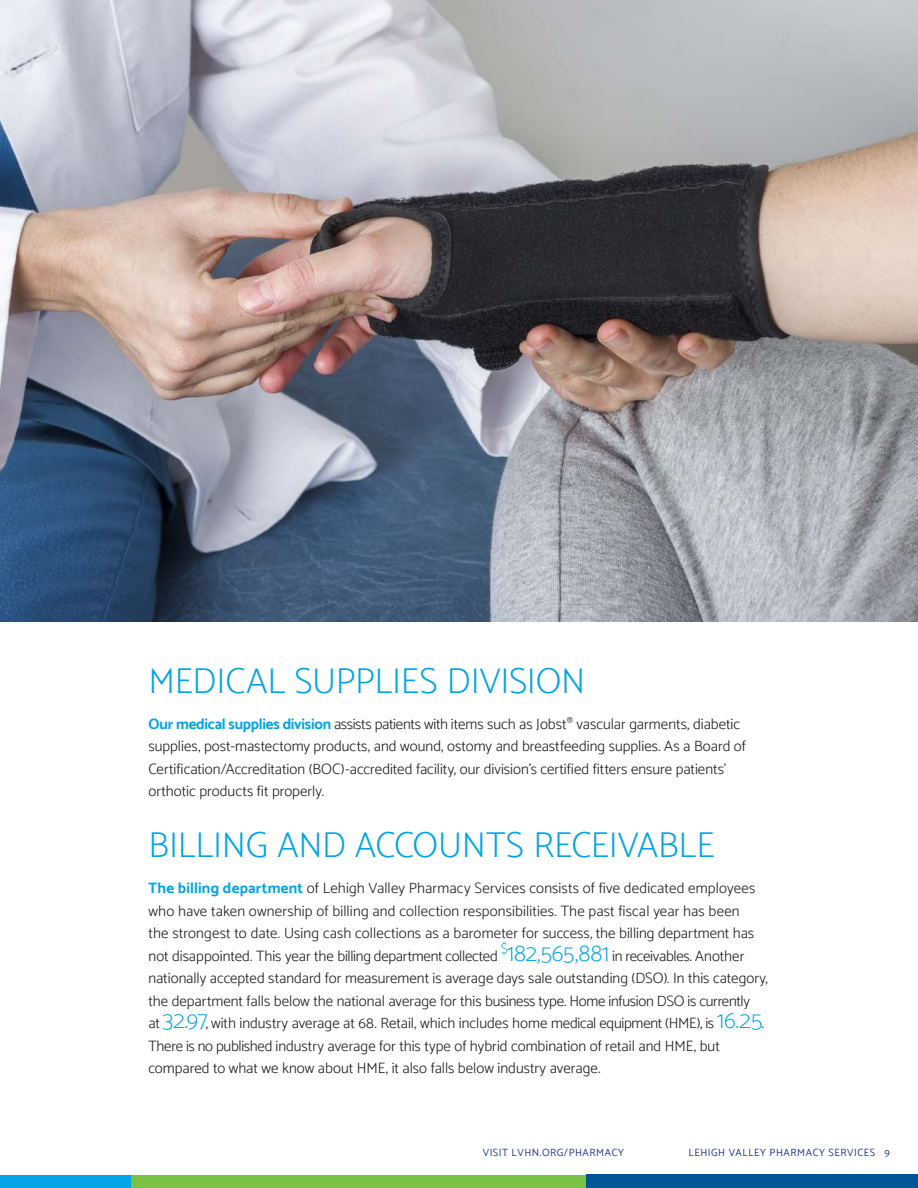
<style>
.page{position:relative;width:918px;height:1188px;background:#fff}
.page>*{position:absolute;margin:0;border:0;box-sizing:border-box;transform-origin:0 0}
.AR_Headline{font:200 36px "Catamaran";letter-spacing:-.005em;color:#00a3e5}
.AR_Body_Copy{font:300 15px/22.5px "Catamaran";color:#231f20}
.t1{font:10.5px "Catamaran";letter-spacing:.05em;color:#263692}
.s1{font-weight:700;color:#00a3e5}
.s2{font-weight:100;font-size:24px;color:#00a3e5}
</style>
<div class="page">
<div style="left:130px;top:1175px;width:456px;height:13px;background:#7bc142"></div>
<div style="left:0;top:1175px;width:130px;height:13px;background:#00a3e5"></div>
<div style="left:586px;top:1175px;width:332px;height:13px;background:#015796"></div>
<img style="left:0;top:0;width:918px;height:622px">
<p class="AR_Headline" style="left:148px;top:660px;width:438px">MEDICAL SUPPLIES DIVISION</p>
<p class="AR_Body_Copy" style="left:148px;top:713px;width:599px"><span class="s1">Our medical supplies division</span> assists patients with items such as Jobst<sup>®</sup> vascular garments, diabetic supplies, post-mastectomy products, and wound, ostomy and breastfeeding supplies. As a Board of Certification/Accreditation (BOC)-accredited facility, our division’s certified fitters ensure patients’ orthotic products fit properly.</p>
<p class="AR_Headline" style="left:148px;top:824px;width:567px">BILLING AND ACCOUNTS RECEIVABLE</p>
<p class="AR_Body_Copy" style="left:148px;top:877px;width:621px"><span class="s1">The billing department</span> of Lehigh Valley Pharmacy Services consists of five dedicated employees who have taken ownership of billing and collection responsibilities. The past fiscal year has been<br>the strongest to date. Using cash collections as a barometer for success, the billing department has not disappointed. This year the billing department collected <sup>$</sup><span class="s2">182,565,881</span> in receivables. Another nationally accepted standard for measurement is average days sale outstanding (DSO). In this category, the department falls below the national average for this business type. Home infusion DSO is currently<br>at <span class="s2">32.97</span>, with industry average at 68. Retail, which includes home medical equipment (HME), is <span class="s2">16.25</span>.<br>There is no published industry average for this type of hybrid combination of retail and HME, but compared to what we know about HME, it also falls below industry average.</p>
<p class="t1" style="left:483px;top:1146px;width:143px">VISIT LVHN.ORG/PHARMACY</p>
<p class="t1" style="left:689px;top:1146px;width:203px">LEHIGH VALLEY PHARMACY SERVICES 9</p>
</div>
